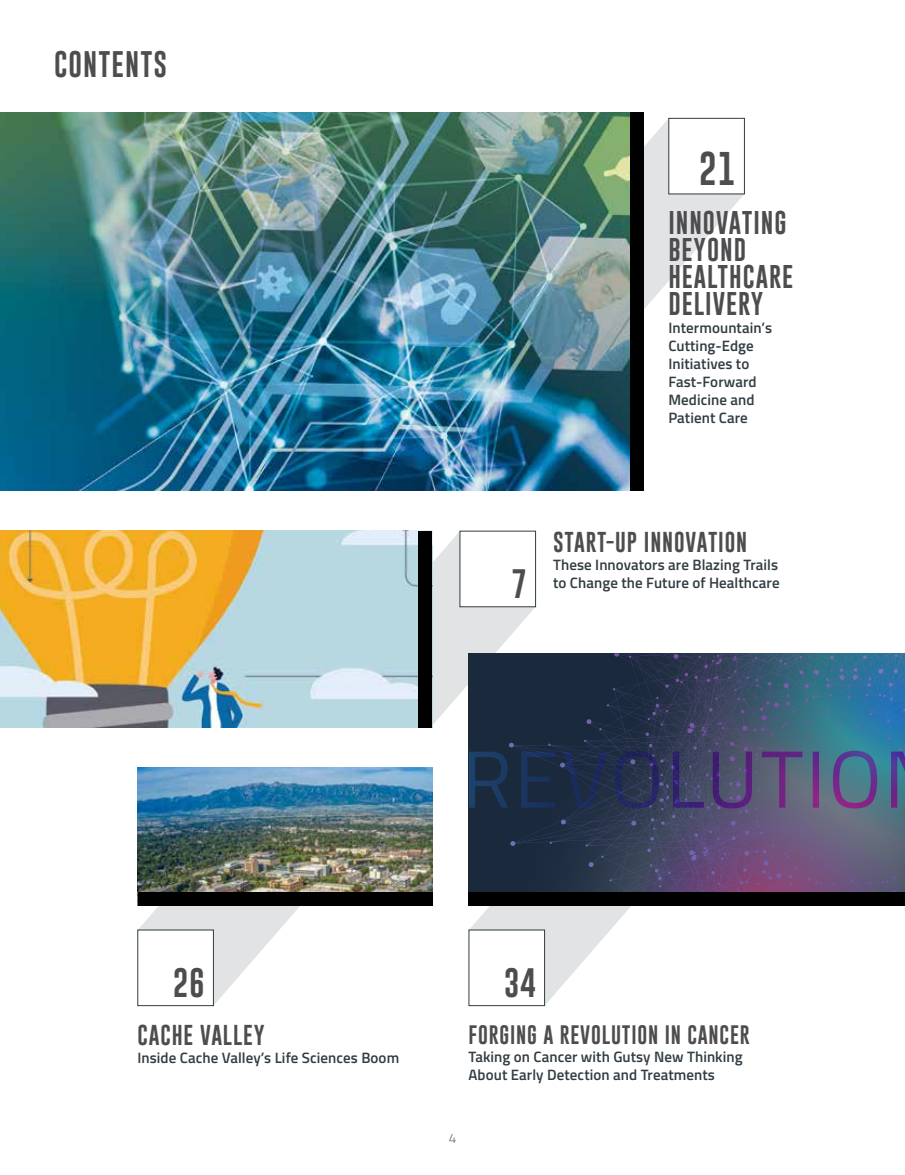
<style>
.page{position:relative;width:905px;height:1175px;background:#fff}
.page>*{position:absolute;margin:0;border:0;box-sizing:border-box;transform-origin:0 0}
.t1{font:34.5px "Gobold";color:#4d4d4f}
.t2{font:30px "Gobold";color:#4d4d4f}
.t3{font:27px "Gobold";letter-spacing:.04em;color:#4d4d4f}
.t4{font:24px/27px "Gobold";letter-spacing:.04em;color:#4d4d4f}
.t5{font:21px "Gobold";letter-spacing:.04em;color:#4d4d4f}
.t6{font:19.5px "Gobold";letter-spacing:.04em;color:#4d4d4f}
.t7{font:600 15px/18px "Titillium Web";letter-spacing:.005em;color:#313d42}
.t8{font:300 13.5px "Titillium Web";color:#6d6e71}
</style>
<div class="page">
<svg style="left:137px;top:807px;width:163px;height:200px"></svg>
<svg style="left:643px;top:116px;width:102px;height:201px"></svg>
<img style="left:0;top:112px;width:630px;height:378px">
<img style="left:0;top:531px;width:353px;height:196px">
<img style="left:138px;top:768px;width:215px;height:124px">
<div style="left:668px;top:118px;width:76px;height:76px;border:1px solid #313d42"></div>
<div style="left:137px;top:929px;width:77px;height:77px;border:1px solid #313d42"></div>
<div style="left:630px;top:112px;width:13px;height:378px;background:#000"></div>
<div style="left:138px;top:892px;width:294px;height:14px;background:#000"></div>
<svg style="left:353px;top:530px;width:551px;height:477px"></svg>
<h3 class="t3" style="left:54px;top:47px;width:115px">CONTENTS</h3>
<h1 class="t1" style="left:699px;top:147px;width:38px">21</h1>
<h3 class="t4" style="left:668px;top:209px;width:126px">INNOVATING<br>BEYOND<br>HEALTHCARE<br>DELIVERY</h3>
<p class="t7" style="left:668px;top:318px;width:105px">Intermountain’s<br>Cutting-Edge<br>Initiatives to<br>Fast-Forward<br>Medicine and<br>Patient Care</p>
<h2 class="t2" style="left:511px;top:564px;width:17px">7</h2>
<h3 class="t5" style="left:553px;top:528px;width:196px">START-UP INNOVATION</h3>
<p class="t7" style="left:553px;top:554px;width:228px">These Innovators are Blazing Trails to Change the Future of Healthcare</p>
<h2 class="t2" style="left:173px;top:963px;width:34px">26</h2>
<h3 class="t5" style="left:137px;top:1021px;width:129px">CACHE VALLEY</h3>
<p class="t7" style="left:137px;top:1048px;width:263px">Inside Cache Valley’s Life Sciences Boom</p>
<h2 class="t2" style="left:504px;top:963px;width:34px">34</h2>
<h3 class="t6" style="left:468px;top:1022px;width:283px">FORGING A REVOLUTION IN CANCER</h3>
<p class="t7" style="left:468px;top:1047px;width:275px">Taking on Cancer with Gutsy New Thinking<br>About Early Detection and Treatments</p>
<p class="t8" style="left:448px;top:1128px;width:9px">4</p>
</div>
